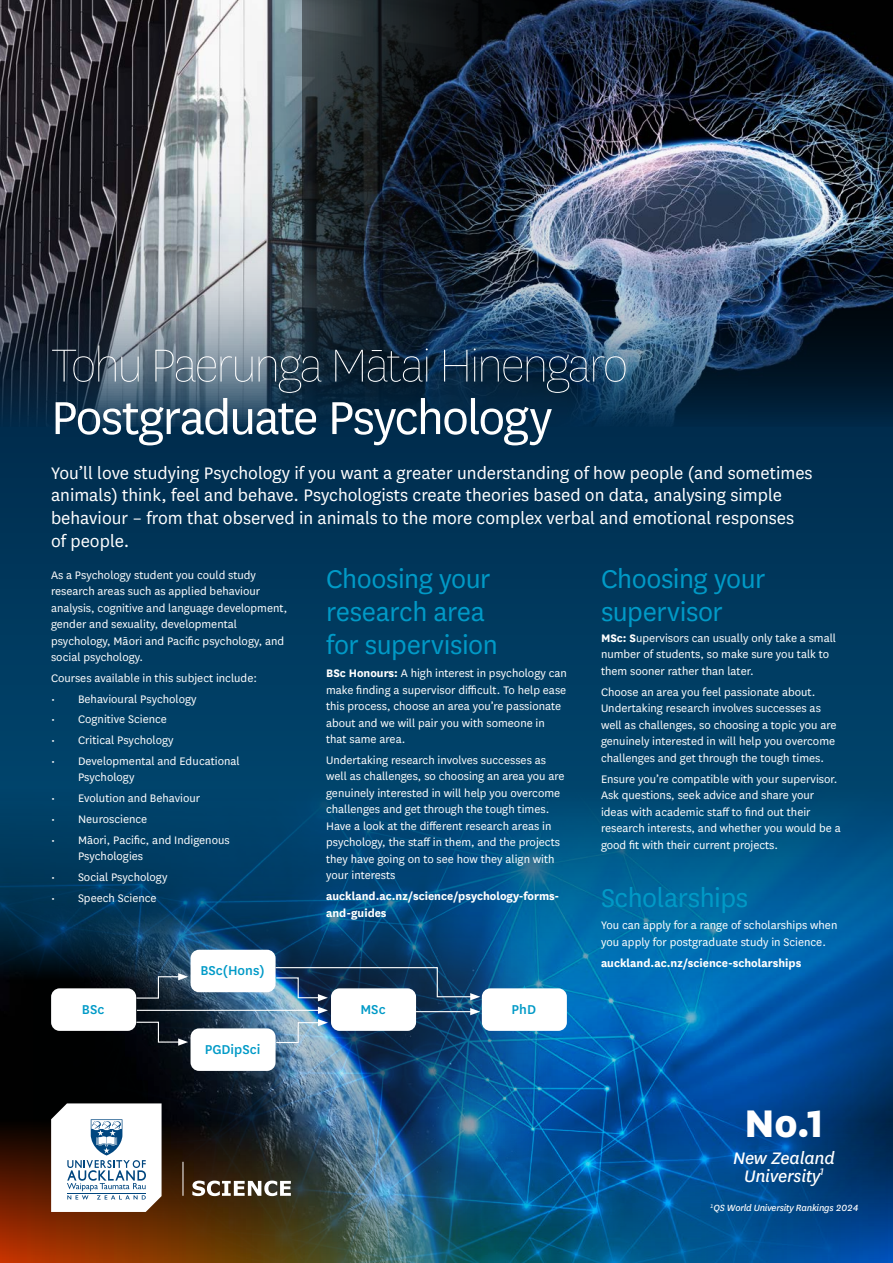
<style>
.page{position:relative;width:893px;height:1263px;background:#fff}
.page>*{position:absolute;margin:0;border:0;box-sizing:border-box;transform-origin:0 0}
.t1{font:100 54px "National";letter-spacing:-.04em;color:#fff}
.t2{font:54px "National";letter-spacing:-.035em;color:#fff}
.t3{font:800 45px "National";color:#fff}
.t4{font:30px/33px "National";letter-spacing:-.015em;color:#009ac7}
.t5{font:19.5px/22.5px "National";color:#fff}
.t6{font:italic 19.5px/18px "National";letter-spacing:-.01em;color:#fff;text-align:center}
.t7{font:500 15px "National";color:#009ac7}
.t8{font:12.75px/16.5px "National";color:#fff}
.t9{font:700 12.75px/16.5px "National";color:#fff}
.t10{font:italic 10.5px "National";letter-spacing:-.02em;color:#fff}
.s1{font-weight:700}
</style>
<div class="page">
<svg style="left:0;top:427px;width:893px;height:363px;background:#00385c"></svg>
<img style="left:0;top:790px;width:893px;height:330px">
<img style="left:0;top:895px;width:559px;height:225px">
<img style="left:0;top:1120px;width:893px;height:143px">
<hr style="left:137px;top:1010px;width:183px;height:1px;background:#fff">
<hr style="left:416px;top:1011px;width:57px;height:1px;background:#fff">
<svg style="left:470px;top:1008px;width:10px;height:7px"></svg>
<svg style="left:521px;top:985px;width:7px;height:3px"></svg>
<svg style="left:135px;top:973px;width:53px;height:26px"></svg>
<svg style="left:275px;top:1007px;width:53px;height:37px;background:#8bb0cb"></svg>
<svg style="left:135px;top:1021px;width:53px;height:25px"></svg>
<svg style="left:274px;top:966px;width:206px;height:35px;background:#204366"></svg>
<div style="left:51px;top:988px;width:85px;height:43px;background:#fff;border-radius:9px"></div>
<div style="left:331px;top:988px;width:85px;height:43px;background:#fff;border-radius:9px"></div>
<div style="left:482px;top:988px;width:85px;height:43px;background:#fff;border-radius:9px"></div>
<div style="left:191px;top:950px;width:85px;height:42px;background:#fff;border-radius:9px"></div>
<div style="left:191px;top:1028px;width:85px;height:43px;background:#fff;border-radius:9px"></div>
<img style="left:0;top:0;width:302px;height:427px">
<img style="left:302px;top:0;width:591px;height:427px">
<hr style="left:182px;top:1162px;width:1px;height:34px;background:#fff">
<svg style="left:192px;top:1180px;width:99px;height:16px"></svg>
<svg style="left:51px;top:1103px;width:111px;height:109px"></svg>
<h1 class="t1" style="left:51px;top:333px;width:579px">Tohu Paerunga Mātai Hinengaro</h1>
<h1 class="t2" style="left:51px;top:382px;width:503px">Postgraduate Psychology</h1>
<p class="t5" style="left:51px;top:461px;width:763px">You’ll love studying Psychology if you want a greater understanding of how people (and sometimes animals) think, feel and behave. Psychologists create theories based on data, analysing simple behaviour – from that observed in animals to the more complex verbal and emotional responses of people.</p>
<p class="t8" style="left:51px;top:566px;width:238px">As a Psychology student you could study research areas such as applied behaviour analysis, cognitive and language development, gender and sexuality, developmental psychology, Māori and Pacific psychology, and social psychology.</p>
<p class="t8" style="left:51px;top:669px;width:207px">Courses available in this subject include:</p>
<p class="t8" style="left:51px;top:690px;width:147px">• Behavioural Psychology</p>
<p class="t8" style="left:51px;top:711px;width:117px">• Cognitive Science</p>
<p class="t8" style="left:51px;top:731px;width:124px">• Critical Psychology</p>
<p class="t8" style="left:78px;top:752px;width:163px;text-indent:-27px">• Developmental and Educational<br>Psychology</p>
<p class="t8" style="left:51px;top:789px;width:151px">• Evolution and Behaviour</p>
<p class="t8" style="left:51px;top:810px;width:98px">• Neuroscience</p>
<p class="t8" style="left:78px;top:831px;width:153px;text-indent:-27px">• Māori, Pacific, and Indigenous<br>Psychologies</p>
<p class="t8" style="left:51px;top:868px;width:118px">• Social Psychology</p>
<p class="t8" style="left:51px;top:889px;width:107px">• Speech Science</p>
<h3 class="t4" style="left:326px;top:561px;width:173px">Choosing your research area for supervision</h3>
<p class="t8" style="left:326px;top:664px;width:242px"><span class="s1">BSc Honours:</span> A high interest in psychology can make finding a supervisor difficult. To help ease this process, choose an area you’re passionate about and we will pair you with someone in that same area.</p>
<p class="t8" style="left:326px;top:751px;width:240px">Undertaking research involves successes as well as challenges, so choosing an area you are genuinely interested in will help you overcome challenges and get through the tough times.<br>Have a look at the different research areas in psychology, the staff in them, and the projects they have going on to see how they align with your interests</p>
<p class="t9" style="left:326px;top:887px;width:235px">auckland.ac.nz/science/psychology-forms&shy;and-guides</p>
<h3 class="t4" style="left:601px;top:561px;width:166px">Choosing your supervisor</h3>
<p class="t8" style="left:601px;top:629px;width:237px"><span class="s1">MSc: S</span>upervisors can usually only take a small number of students, so make sure you talk to them sooner rather than later.</p>
<p class="t8" style="left:601px;top:683px;width:237px">Choose an area you feel passionate about.<br>Undertaking research involves successes as well as challenges, so choosing a topic you are genuinely interested in will help you overcome challenges and get through the tough times.</p>
<p class="t8" style="left:601px;top:770px;width:241px">Ensure you’re compatible with your supervisor.<br>Ask questions, seek advice and share your ideas with academic staff to find out their research interests, and whether you would be a good fit with their current projects.</p>
<h3 class="t4" style="left:601px;top:879px;width:149px">Scholarships</h3>
<p class="t8" style="left:601px;top:917px;width:238px">You can apply for a range of scholarships when you apply for postgraduate study in Science.</p>
<p class="t9" style="left:601px;top:953px;width:202px">auckland.ac.nz/science-scholarships</p>
<p class="t7" style="left:200px;top:960px;width:66px">BSc(Hons)</p>
<p class="t7" style="left:82px;top:999px;width:24px">BSc</p>
<p class="t7" style="left:360px;top:999px;width:27px">MSc</p>
<p class="t7" style="left:512px;top:999px;width:26px">PhD</p>
<p class="t7" style="left:205px;top:1039px;width:57px">PGDipSci</p>
<h2 class="t3" style="left:744px;top:1091px;width:82px">No.1</h2>
<h3 class="t6" style="left:733px;top:1148px;width:103px">New Zealand<br>University<sup>1</sup></h3>
<p class="t10" style="left:710px;top:1201px;width:150px"><sup>1</sup>QS World University Rankings 2024</p>
</div>
